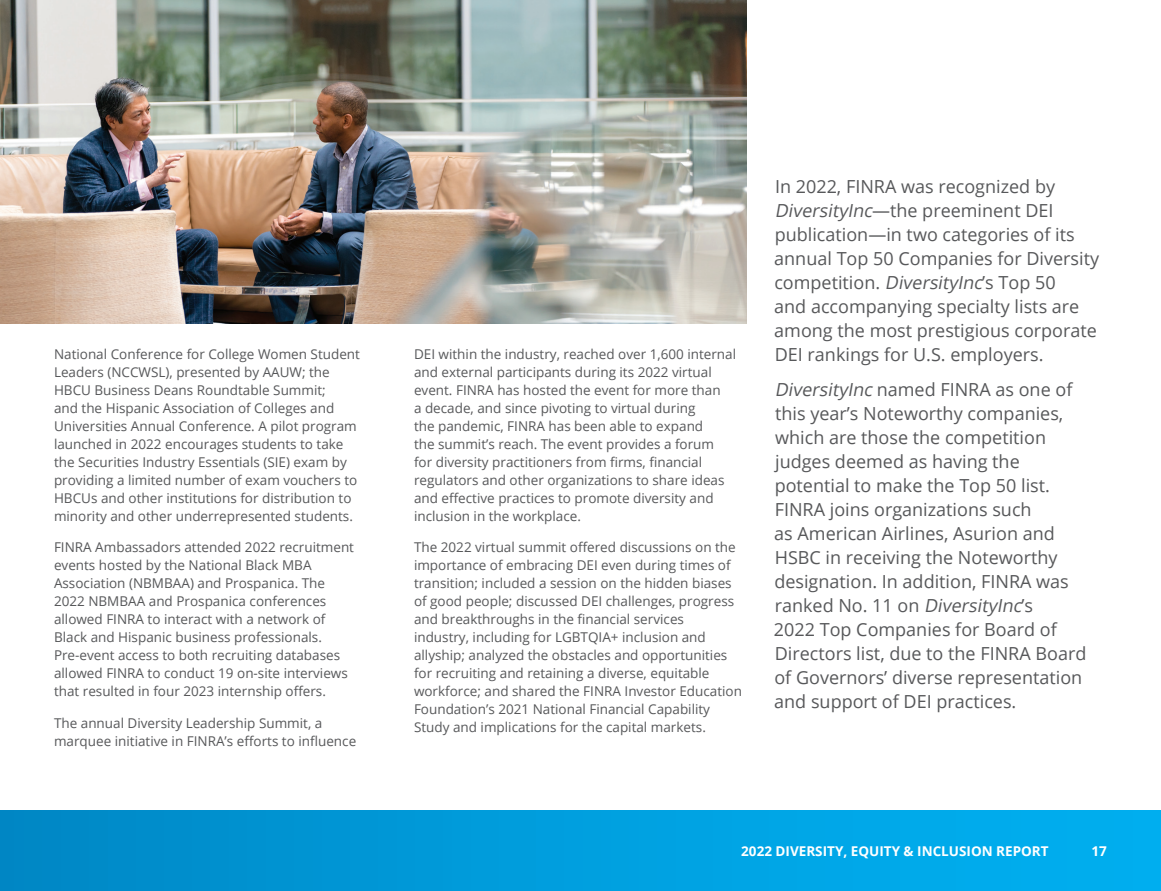
<style>
.page{position:relative;width:1161px;height:891px;background:#fff}
.page>*{position:absolute;margin:0;border:0;box-sizing:border-box;transform-origin:0 0}
.t1{font:18px/24px "Open Sans";color:#57585a}
.t2{font:13.5px/18px "Open Sans";color:#57585a}
.t3{font:700 13.5px "Open Sans";color:#fff}
.s1{font-style:italic}
</style>
<div class="page">
<div style="left:0;top:811px;width:1161px;height:80px;background:linear-gradient(to right,#0089c6,#00b2f3)"></div>
<img style="left:0;top:0;width:747px;height:324px">
<p class="t2" style="left:54px;top:345px;width:307px">National Conference for College Women Student Leaders (NCCWSL), presented by AAUW; the HBCU Business Deans Roundtable Summit;<br>and the Hispanic Association of Colleges and Universities Annual Conference. A pilot program launched in 2022 encourages students to take the Securities Industry Essentials (SIE) exam by providing a limited number of exam vouchers to HBCUs and other institutions for distribution to minority and other underrepresented students.</p>
<p class="t2" style="left:54px;top:538px;width:302px">FINRA Ambassadors attended 2022 recruitment events hosted by the National Black MBA Association (NBMBAA) and Prospanica. The 2022 NBMBAA and Prospanica conferences allowed FINRA to interact with a network of Black and Hispanic business professionals.<br>Pre-event access to both recruiting databases allowed FINRA to conduct 19 on-site interviews that resulted in four 2023 internship offers.</p>
<p class="t2" style="left:54px;top:714px;width:304px">The annual Diversity Leadership Summit, a marquee initiative in FINRA’s efforts to influence</p>
<p class="t2" style="left:414px;top:345px;width:324px">DEI within the industry, reached over 1,600 internal and external participants during its 2022 virtual event. FINRA has hosted the event for more than<br>a decade, and since pivoting to virtual during<br>the pandemic, FINRA has been able to expand<br>the summit’s reach. The event provides a forum<br>for diversity practitioners from firms, financial regulators and other organizations to share ideas and effective practices to promote diversity and inclusion in the workplace.</p>
<p class="t2" style="left:414px;top:538px;width:329px">The 2022 virtual summit offered discussions on the importance of embracing DEI even during times of transition; included a session on the hidden biases of good people; discussed DEI challenges, progress and breakthroughs in the financial services industry, including for LGBTQIA+ inclusion and allyship; analyzed the obstacles and opportunities for recruiting and retaining a diverse, equitable workforce; and shared the FINRA Investor Education Foundation’s 2021 National Financial Capability Study and implications for the capital markets.</p>
<p class="t1" style="left:774px;top:174px;width:326px">In 2022, FINRA was recognized by <span class="s1">DiversityInc</span>—the preeminent DEI publication—in two categories of its annual Top 50 Companies for Diversity competition. <span class="s1">DiversityInc</span>’s Top 50<br>and accompanying specialty lists are among the most prestigious corporate DEI rankings for U.S. employers.</p>
<p class="t1" style="left:774px;top:377px;width:314px"><span class="s1">DiversityInc</span> named FINRA as one of this year’s Noteworthy companies, which are those the competition judges deemed as having the potential to make the Top 50 list.<br>FINRA joins organizations such<br>as American Airlines, Asurion and HSBC in receiving the Noteworthy designation. In addition, FINRA was ranked No. 11 on <span class="s1">DiversityInc</span>’s<br>2022 Top Companies for Board of Directors list, due to the FINRA Board of Governors’ diverse representation and support of DEI practices.</p>
<p class="t3" style="left:741px;top:842px;width:309px">2022 DIVERSITY, EQUITY &amp; INCLUSION REPORT</p>
<p class="t3" style="left:1092px;top:842px;width:17px">17</p>
</div>
